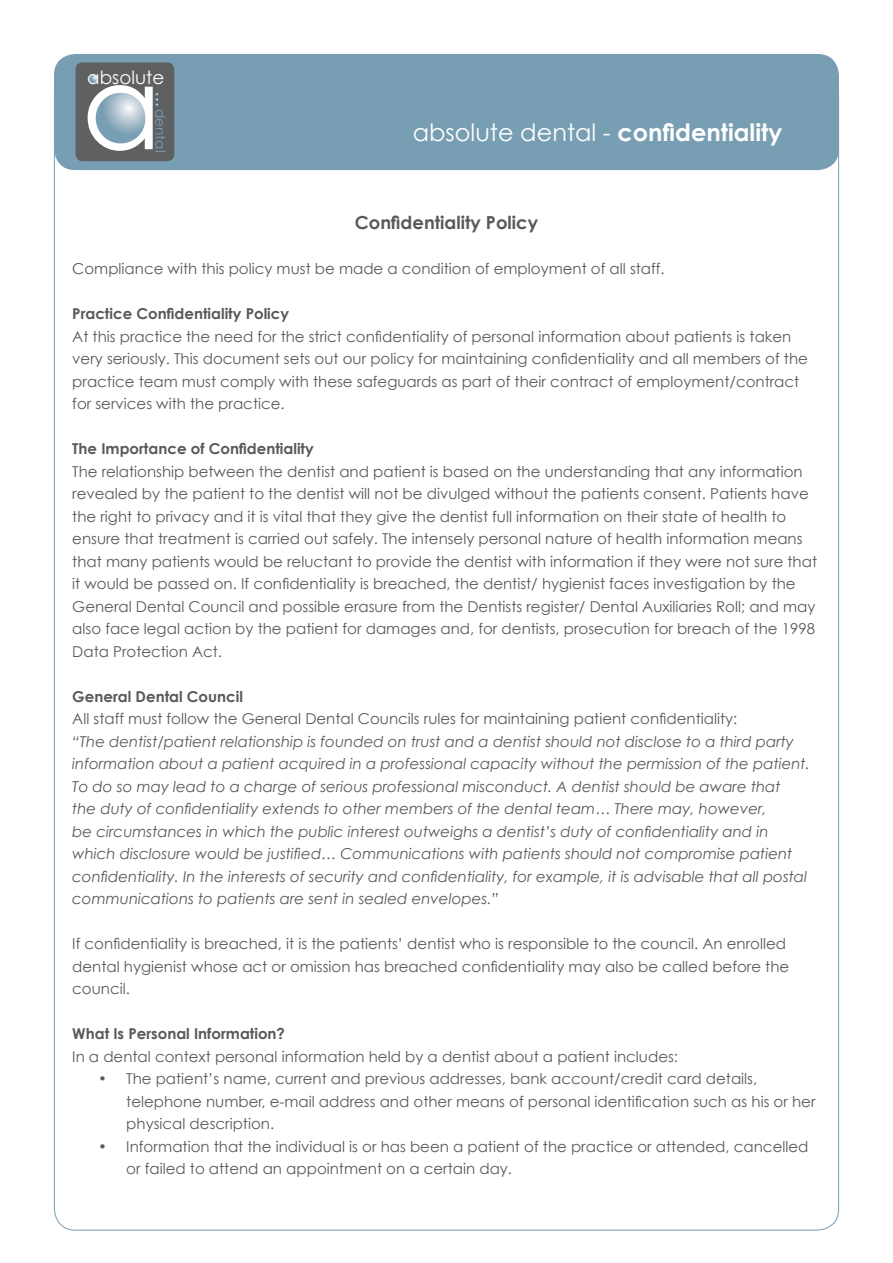
<style>
.page{position:relative;width:893px;height:1263px;background:#fff}
.page>*{position:absolute;margin:0;border:0;box-sizing:border-box;transform-origin:0 0}
.t1{font:117.6px "Century Gothic";color:#fff}
.t2{font:24px "Century Gothic";color:#fff}
.t3{font:18.3px "Century Gothic";color:#fff}
.t4{font:700 18px "Century Gothic";color:#58595b}
.t5{font:15px/22.5px "Century Gothic";color:#58595b}
.t6{font:italic 15px/22.5px "Century Gothic";color:#58595b}
.t7{font:700 15px "Century Gothic";color:#58595b}
.t8{font:13.8px "Century Gothic";color:#789eb3}
.s1{font-weight:700}
</style>
<div class="page">
<div style="left:54px;top:54px;width:785px;height:116px;background:#789eb3;border-radius:21px"></div>
<div style="left:76px;top:62px;width:98px;height:99px;background:#5f6062;border-radius:7px"></div>
<svg style="left:89px;top:75px;width:9px;height:8px"></svg>
<svg style="left:94px;top:92px;width:64px;height:53px"></svg>
<p class="t3" style="left:87px;top:66px;width:79px">absolute</p>
<p class="t8" style="left:169px;top:109px;width:45px;rotate:90deg">dental</p>
<h1 class="t1" style="left:81px;top:35px;width:82px">a</h1>
<h2 class="t2" style="left:413px;top:118px;width:371px">absolute dental - <span class="s1">confidentiality</span></h2>
<p class="t4" style="left:355px;top:211px;width:185px">Confidentiality Policy</p>
<p class="t5" style="left:72px;top:257px;width:594px">Compliance with this policy must be made a condition of employment of all staff.</p>
<p class="t7" style="left:72px;top:304px;width:218px">Practice Confidentiality Policy</p>
<p class="t5" style="left:72px;top:325px;width:737px">At this practice the need for the strict confidentiality of personal information about patients is taken very seriously. This document sets out our policy for maintaining confidentiality and all members of the practice team must comply with these safeguards as part of their contract of employment/contract for services with the practice.</p>
<p class="t7" style="left:72px;top:439px;width:243px">The Importance of Confidentiality</p>
<p class="t5" style="left:72px;top:460px;width:746px">The relationship between the dentist and patient is based on the understanding that any information revealed by the patient to the dentist will not be divulged without the patients consent. Patients have the right to privacy and it is vital that they give the dentist full information on their state of health to ensure that treatment is carried out safely. The intensely personal nature of health information means that many patients would be reluctant to provide the dentist with information if they were not sure that it would be passed on. If confidentiality is breached, the dentist/ hygienist faces investigation by the General Dental Council and possible erasure from the Dentists register/ Dental Auxiliaries Roll; and may also face legal action by the patient for damages and, for dentists, prosecution for breach of the 1998<br>Data Protection Act.</p>
<p class="t7" style="left:72px;top:687px;width:172px">General Dental Council</p>
<p class="t5" style="left:72px;top:707px;width:666px">All staff must follow the General Dental Councils rules for maintaining patient confidentiality:</p>
<p class="t6" style="left:72px;top:730px;width:739px">“The dentist/patient relationship is founded on trust and a dentist should not disclose to a third party information about a patient acquired in a professional capacity without the permission of the patient.<br>To do so may lead to a charge of serious professional misconduct. A dentist should be aware that<br>the duty of confidentiality extends to other members of the dental team… There may, however,<br>be circumstances in which the public interest outweighs a dentist’s duty of confidentiality and in which disclosure would be justified… Communications with patients should not compromise patient confidentiality. In the interests of security and confidentiality, for example, it is advisable that all postal communications to patients are sent in sealed envelopes.”</p>
<p class="t5" style="left:72px;top:932px;width:718px">If confidentiality is breached, it is the patients’ dentist who is responsible to the council. An enrolled dental hygienist whose act or omission has breached confidentiality may also be called before the council.</p>
<p class="t7" style="left:72px;top:1024px;width:214px">What Is Personal Information?</p>
<p class="t5" style="left:72px;top:1045px;width:607px">In a dental context personal information held by a dentist about a patient includes:</p>
<p class="t5" style="left:126px;top:1067px;width:691px;text-indent:-27px">• The patient’s name, current and previous addresses, bank account/credit card details, telephone number, e-mail address and other means of personal identification such as his or her physical description.</p>
<p class="t5" style="left:126px;top:1135px;width:684px;text-indent:-27px">• Information that the individual is or has been a patient of the practice or attended, cancelled or failed to attend an appointment on a certain day.</p>
</div>
